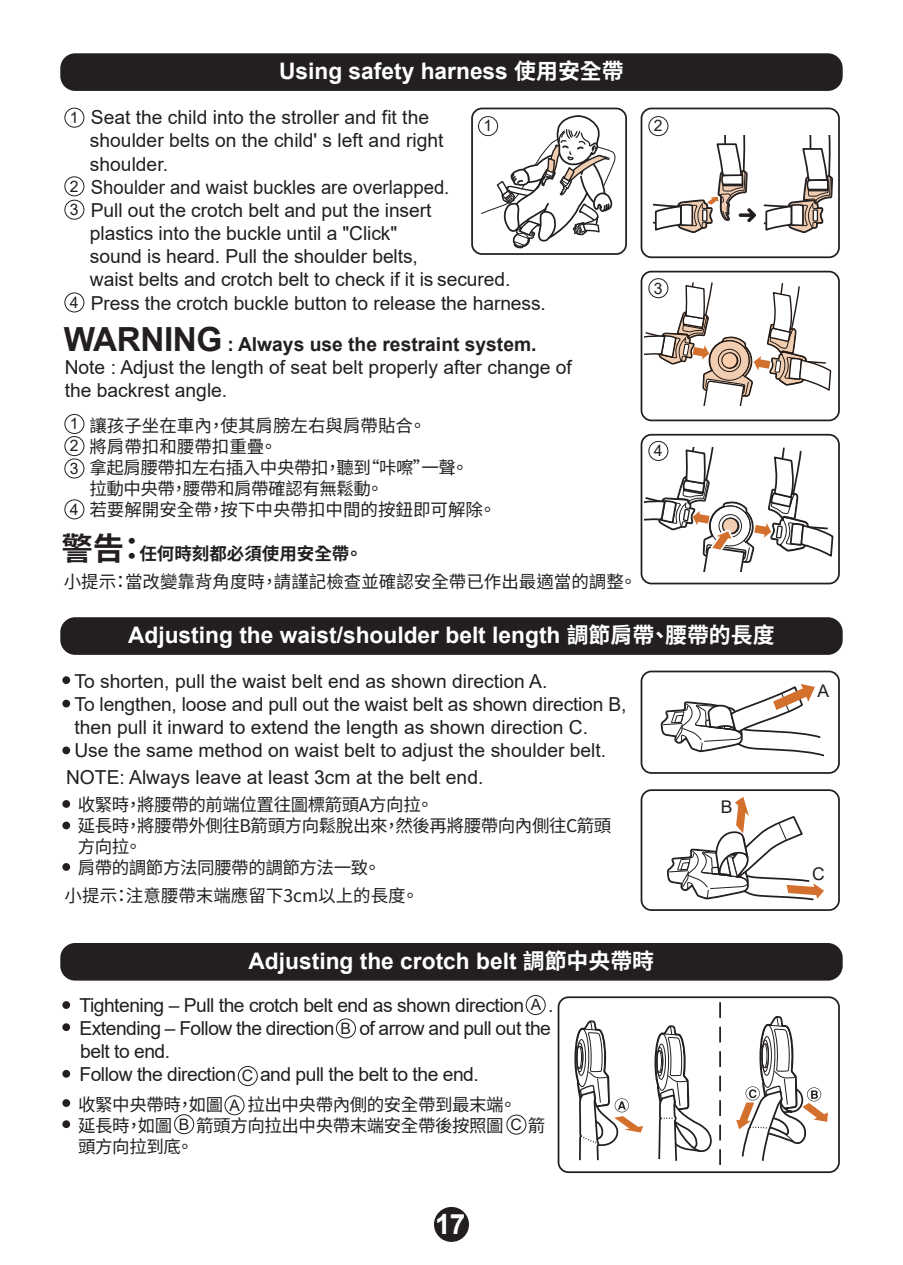
<style>
.page{position:relative;width:903px;height:1265px;background:#fff}
.page>*{position:absolute;margin:0;border:0;box-sizing:border-box;transform-origin:0 0}
.t1{font:700 28px "Arial";color:#fff}
.t2{font:700 22.75px "Arial";color:#fff}
.t3{font:19.25px/23.1px "Arial";letter-spacing:-.005em;color:#231f20}
.t4{font:19.25px/23.1px "Arial";letter-spacing:-.025em;color:#231f20}
.t5{font:17.5px/21px "Source Han Sans TC";color:#231f20}
.t6{font:17.5px/21px "Source Han Sans TC";letter-spacing:-.025em;color:#231f20}
.t7{font:700 17.5px "Source Han Sans TC";color:#231f20}
.t8{font:17.5px "Arial";color:#231f20}
.t9{font:15.75px/22.2px "Arial";color:#231f20}
.s1{font-family:"Source Han Sans TC";font-size:21.88px}
.s2{font-weight:700;font-size:33.25px}
.s3{font-weight:700}
.s4{font-size:31.5px}
</style>
<div class="page">
<div style="left:60px;top:53px;width:783px;height:38px;background:#231f20;border-radius:15px"></div>
<div style="left:60px;top:617px;width:783px;height:38px;background:#231f20;border-radius:15px"></div>
<div style="left:434px;top:1207px;width:35px;height:35px;background:#231f20;border-radius:50%"></div>
<div style="left:506px;top:1115px;width:20px;height:20px;border:1px solid #231f20;border-radius:50%"></div>
<div style="left:238px;top:1066px;width:20px;height:20px;border:1px solid #231f20;border-radius:50%"></div>
<div style="left:224px;top:1095px;width:20px;height:20px;border:1px solid #231f20;border-radius:50%"></div>
<div style="left:526px;top:995px;width:20px;height:20px;border:1px solid #231f20;border-radius:50%"></div>
<div style="left:174px;top:1114px;width:20px;height:20px;border:1px solid #231f20;border-radius:50%"></div>
<div style="left:336px;top:1018px;width:20px;height:20px;border:1px solid #231f20;border-radius:50%"></div>
<div style="left:648px;top:116px;width:20px;height:20px;border:1px solid #231f20;border-radius:50%"></div>
<div style="left:641px;top:108px;width:199px;height:150px;border:2px solid #231f20;border-radius:10px"></div>
<div style="left:471px;top:108px;width:156px;height:147px;border:2px solid #231f20;border-radius:10px"></div>
<div style="left:478px;top:116px;width:20px;height:20px;border:1px solid #231f20;border-radius:50%"></div>
<svg style="left:480px;top:115px;width:135px;height:133px"></svg>
<svg style="left:652px;top:136px;width:104px;height:97px"></svg>
<svg style="left:763px;top:136px;width:69px;height:97px"></svg>
<div style="left:648px;top:278px;width:20px;height:20px;border:1px solid #231f20;border-radius:50%"></div>
<div style="left:641px;top:271px;width:199px;height:150px;border:2px solid #231f20;border-radius:10px"></div>
<div style="left:648px;top:441px;width:20px;height:20px;border:1px solid #231f20;border-radius:50%"></div>
<div style="left:641px;top:434px;width:199px;height:150px;border:2px solid #231f20;border-radius:10px"></div>
<div style="left:641px;top:671px;width:199px;height:103px;border:2px solid #231f20;border-radius:10px"></div>
<div style="left:641px;top:789px;width:199px;height:122px;border:2px solid #231f20;border-radius:10px"></div>
<svg style="left:645px;top:282px;width:186px;height:124px"></svg>
<svg style="left:644px;top:445px;width:190px;height:127px"></svg>
<svg style="left:661px;top:684px;width:163px;height:72px"></svg>
<svg style="left:667px;top:797px;width:157px;height:103px"></svg>
<div style="left:60px;top:943px;width:783px;height:38px;background:#231f20;border-radius:15px"></div>
<div style="left:558px;top:996px;width:282px;height:177px;border:2px solid #231f20;border-radius:10px"></div>
<svg style="left:573px;top:1020px;width:70px;height:154px"></svg>
<svg style="left:653px;top:1025px;width:58px;height:149px"></svg>
<svg style="left:736px;top:1016px;width:92px;height:145px"></svg>
<svg style="left:719px;top:1002px;width:2px;height:163px"></svg>
<div style="left:64px;top:108px;width:20px;height:20px;border:1px solid #231f20;border-radius:50%"></div>
<div style="left:64px;top:176px;width:20px;height:20px;border:1px solid #231f20;border-radius:50%"></div>
<div style="left:64px;top:200px;width:20px;height:20px;border:1px solid #231f20;border-radius:50%"></div>
<div style="left:64px;top:292px;width:20px;height:20px;border:1px solid #231f20;border-radius:50%"></div>
<div style="left:64px;top:414px;width:20px;height:20px;border:1px solid #231f20;border-radius:50%"></div>
<div style="left:64px;top:436px;width:20px;height:20px;border:1px solid #231f20;border-radius:50%"></div>
<div style="left:64px;top:459px;width:20px;height:19px;border:1px solid #231f20;border-radius:50%"></div>
<div style="left:64px;top:499px;width:20px;height:20px;border:1px solid #231f20;border-radius:50%"></div>
<div style="left:62px;top:676px;width:8px;height:8px;background:#231f20;border-radius:50%"></div>
<div style="left:62px;top:700px;width:8px;height:7px;background:#231f20;border-radius:50%"></div>
<div style="left:62px;top:746px;width:8px;height:8px;background:#231f20;border-radius:50%"></div>
<div style="left:62px;top:800px;width:8px;height:8px;background:#231f20;border-radius:50%"></div>
<div style="left:62px;top:822px;width:8px;height:7px;background:#231f20;border-radius:50%"></div>
<div style="left:62px;top:863px;width:8px;height:8px;background:#231f20;border-radius:50%"></div>
<div style="left:62px;top:1001px;width:8px;height:8px;background:#231f20;border-radius:50%"></div>
<div style="left:62px;top:1023px;width:8px;height:8px;background:#231f20;border-radius:50%"></div>
<div style="left:62px;top:1070px;width:8px;height:8px;background:#231f20;border-radius:50%"></div>
<div style="left:62px;top:1099px;width:8px;height:8px;background:#231f20;border-radius:50%"></div>
<div style="left:62px;top:1120px;width:8px;height:8px;background:#231f20;border-radius:50%"></div>
<p class="t9" style="left:70px;top:106px;width:10px">1</p>
<p class="t9" style="left:70px;top:174px;width:10px;line-height:23.3px">2<br>3</p>
<p class="t2" style="left:279px;top:55px;width:346px">Using safety harness <span class="s1">使用安全帶</span></p>
<p class="t3" style="left:90px;top:106px;width:422px">Seat the child into the stroller and fit the<br>shoulder belts on the child' s left and right shoulder.<br>Shoulder and waist buckles are overlapped.<br>Pull out the crotch belt and put the insert<br>plastics into the buckle until a "Click"<br>sound is heard. Pull the shoulder belts,<br>waist belts and crotch belt to check if it is secured.</p>
<p class="t9" style="left:483px;top:115px;width:10px">1</p>
<p class="t9" style="left:654px;top:115px;width:10px">2</p>
<p class="t9" style="left:654px;top:277px;width:10px">3</p>
<p class="t3" style="left:64px;top:283px;width:484px;line-height:40.4px;text-indent:27px">Press the crotch buckle button to release the harness.<br><span class="s2">WARNING</span> <span class="s3">: Always use the restraint system.</span></p>
<p class="t3" style="left:65px;top:355px;width:509px">Note : Adjust the length of seat belt properly after change of the backrest angle.</p>
<p class="t5" style="left:89px;top:415px;width:408px">讓孩子坐在車內，使其肩膀左右與肩帶貼合。<br>將肩帶扣和腰帶扣重疊。<br>拿起肩腰帶扣左右插入中央帶扣，聽到“咔嚓”一聲。<br>拉動中央帶，腰帶和肩帶確認有無鬆動。<br>若要解開安全帶，按下中央帶扣中間的按鈕即可解除。</p>
<p class="t9" style="left:70px;top:291px;width:10px">4</p>
<p class="t9" style="left:70px;top:413px;width:10px;text-align:justify">1<br>2<br>3</p>
<p class="t9" style="left:70px;top:498px;width:10px">4</p>
<p class="t7" style="left:62px;top:544px;width:302px"><span class="s4">警告：</span>任何時刻都必須使用安全帶。</p>
<p class="t5" style="left:64px;top:572px;width:575px">小提示：當改變靠背角度時，請謹記檢查並確認安全帶已作出最適當的調整。</p>
<p class="t9" style="left:654px;top:440px;width:10px">4</p>
<p class="t2" style="left:128px;top:619px;width:648px">Adjusting the waist/shoulder belt length <span class="s1">調節肩帶、腰帶的長度</span></p>
<p class="t3" style="left:74px;top:669px;width:553px">To shorten, pull the waist belt end as shown direction A.<br>To lengthen, loose and pull out the waist belt as shown direction B, then pull it inward to extend the length as shown direction C.<br>Use the same method on waist belt to adjust the shoulder belt.</p>
<p class="t3" style="left:66px;top:765px;width:419px">NOTE: Always leave at least 3cm at the belt end.</p>
<p class="t6" style="left:78px;top:794px;width:535px">收緊時，將腰帶的前端位置往圖標箭頭A方向拉。<br>延長時，將腰帶外側往B箭頭方向鬆脫出來，然後再將腰帶向內側往C箭頭方向拉。<br>肩帶的調節方法同腰帶的調節方法一致。</p>
<p class="t5" style="left:65px;top:885px;width:356px">小提示：注意腰帶末端應留下3cm以上的長度。</p>
<p class="t2" style="left:249px;top:945px;width:407px">Adjusting the crotch belt <span class="s1">調節中央帶時</span></p>
<p class="t4" style="left:79px;top:994px;width:475px">Tightening – Pull the crotch belt end as shown direction .<br>Extending – Follow the direction</p>
<p class="t9" style="left:531px;top:994px;width:12px">A</p>
<p class="t4" style="left:359px;top:1017px;width:193px">of arrow and pull out the</p>
<p class="t4" style="left:79px;top:1040px;width:401px">belt to end.<br>Follow the direction and pull the belt to the end.</p>
<p class="t9" style="left:340px;top:1017px;width:12px">B</p>
<p class="t9" style="left:242px;top:1065px;width:13px">C</p>
<p class="t6" style="left:78px;top:1094px;width:147px">收緊中央帶時，如圖</p>
<p class="t6" style="left:247px;top:1094px;width:271px">拉出中央帶內側的安全帶到最末端。</p>
<p class="t6" style="left:78px;top:1115px;width:96px">延長時，如圖</p>
<p class="t6" style="left:196px;top:1115px;width:309px">箭頭方向拉出中央帶末端安全帶後按照圖</p>
<p class="t6" style="left:528px;top:1115px;width:19px">箭</p>
<p class="t6" style="left:78px;top:1136px;width:117px">頭方向拉到底。</p>
<p class="t9" style="left:230px;top:1094px;width:12px">A</p>
<p class="t9" style="left:179px;top:1113px;width:12px">B</p>
<p class="t9" style="left:511px;top:1113px;width:13px">C</p>
<h1 class="t1" style="left:435px;top:1205px;width:32px">17</h1>
<p class="t8" style="left:721px;top:795px;width:13px">B</p>
<p class="t8" style="left:817px;top:679px;width:13px">A</p>
<p class="t8" style="left:812px;top:862px;width:14px">C</p>
</div>
